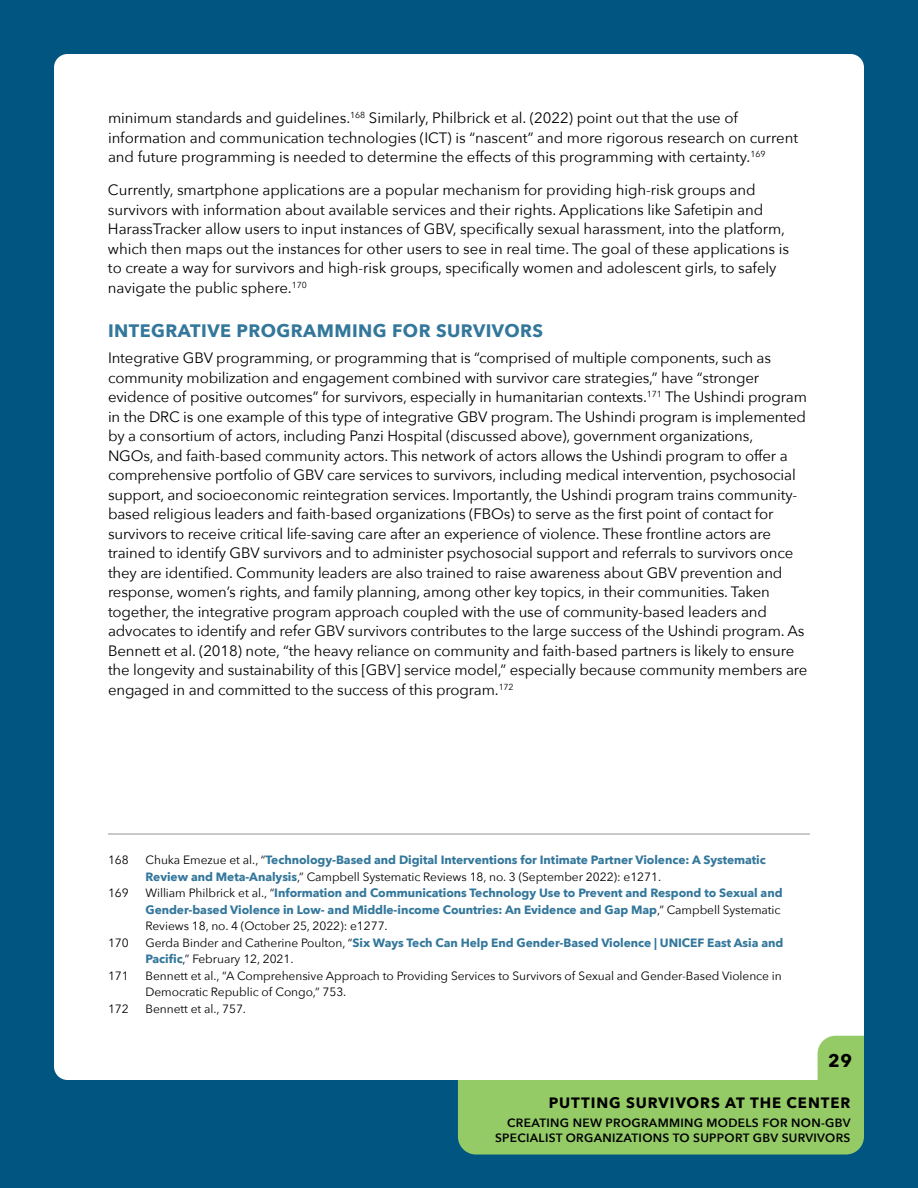
<style>
.page{position:relative;width:918px;height:1188px;background:#005581}
.page>*{position:absolute;margin:0;border:0;box-sizing:border-box;transform-origin:0 0}
.t1{font:700 18px "Avenir Next";letter-spacing:.025em;color:#33779b}
.t2{font:700 18px "Avenir Next";color:#000}
.t3{font:15px/19.5px "Avenir Next";letter-spacing:-.01em;color:#000}
.t4{font:700 15px "Avenir Next";letter-spacing:.06em;color:#000}
.t5{font:700 12px/16.5px "Avenir Next";letter-spacing:-.005em;color:#33779b}
.t6{font:12px/16.5px "Avenir Next";letter-spacing:-.005em;color:#000}
.t7{font:600 12px/15px "Avenir Next";letter-spacing:.025em;color:#000;text-align:right}
.s1{font-weight:400;color:#000}
</style>
<div class="page">
<div style="left:54px;top:54px;width:810px;height:1026px;background:#fff"></div>
<svg style="left:458px;top:1036px;width:406px;height:119px"></svg>
<hr style="left:108px;top:834px;width:702px;height:1px;background:#939598">
<p class="t3" style="left:108px;top:107px;width:692px">minimum standards and guidelines. <sup>168</sup> Similarly, Philbrick et al. (2022) point out that the use of information and communication technologies (ICT) is “nascent” and more rigorous research on current and future programming is needed to determine the effects of this programming with certainty. <sup>169</sup></p>
<p class="t3" style="left:108px;top:179px;width:683px">Currently, smartphone applications are a popular mechanism for providing high-risk groups and survivors with information about available services and their rights. Applications like Safetipin and HarassTracker allow users to input instances of GBV, specifically sexual harassment, into the platform, which then maps out the instances for other users to see in real time. The goal of these applications is to create a way for survivors and high-risk groups, specifically women and adolescent girls, to safely navigate the public sphere. <sup>170</sup></p>
<p class="t1" style="left:108px;top:315px;width:437px">INTEGRATIVE PROGRAMMING FOR SURVIVORS</p>
<p class="t3" style="left:108px;top:347px;width:701px">Integrative GBV programming, or programming that is “comprised of multiple components, such as community mobilization and engagement combined with survivor care strategies,” have “stronger evidence of positive outcomes” for survivors, especially in humanitarian contexts.<sup>171</sup> The Ushindi program in the DRC is one example of this type of integrative GBV program. The Ushindi program is implemented by a consortium of actors, including Panzi Hospital (discussed above), government organizations,<br>NGOs, and faith-based community actors. This network of actors allows the Ushindi program to offer a comprehensive portfolio of GBV care services to survivors, including medical intervention, psychosocial support, and socioeconomic reintegration services. Importantly, the Ushindi program trains community&shy;based religious leaders and faith-based organizations (FBOs) to serve as the first point of contact for survivors to receive critical life-saving care after an experience of violence. These frontline actors are trained to identify GBV survivors and to administer psychosocial support and referrals to survivors once they are identified. Community leaders are also trained to raise awareness about GBV prevention and response, women’s rights, and family planning, among other key topics, in their communities. Taken together, the integrative program approach coupled with the use of community-based leaders and advocates to identify and refer GBV survivors contributes to the large success of the Ushindi program. As Bennett et al. (2018) note, “the heavy reliance on community and faith-based partners is likely to ensure the longevity and sustainability of this [GBV] service model,” especially because community members are engaged in and committed to the success of this program. <sup>172</sup></p>
<p class="t6" style="left:108px;top:851px;width:22px">168</p>
<p class="t5" style="left:146px;top:851px;width:622px"><span class="s1">Chuka Emezue et al., “</span>Technology-Based and Digital Interventions for Intimate Partner Violence: A Systematic<br>Review and Meta-Analysis<span class="s1">,” Campbell Systematic Reviews 18, no. 3 (September 2022): e1271.</span></p>
<p class="t6" style="left:108px;top:884px;width:22px">169</p>
<p class="t5" style="left:146px;top:884px;width:639px"><span class="s1">William Philbrick et al., “</span>Information and Communications Technology Use to Prevent and Respond to Sexual and<br>Gender-based Violence in Low- and Middle-income Countries: An Evidence and Gap Map<span class="s1">,” Campbell Systematic<br>Reviews 18, no. 4 (October 25, 2022): e1277.</span></p>
<p class="t6" style="left:108px;top:934px;width:22px">170</p>
<p class="t5" style="left:146px;top:934px;width:639px"><span class="s1">Gerda Binder and Catherine Poulton, “</span>Six Ways Tech Can Help End Gender-Based Violence | UNICEF East Asia and<br>Pacific<span class="s1">,” February 12, 2021.</span></p>
<p class="t6" style="left:108px;top:967px;width:22px">171</p>
<p class="t6" style="left:146px;top:967px;width:638px">Bennett et al., “A Comprehensive Approach to Providing Services to Survivors of Sexual and Gender-Based Violence in<br>Democratic Republic of Congo,” 753.</p>
<p class="t6" style="left:108px;top:1000px;width:22px">172</p>
<p class="t6" style="left:146px;top:1000px;width:100px">Bennett et al., 757.</p>
<p class="t2" style="left:828px;top:1045px;width:25px">29</p>
<p class="t4" style="left:549px;top:1090px;width:303px">PUTTING SURVIVORS AT THE CENTER</p>
<p class="t7" style="left:495px;top:1115px;width:357px">CREATING NEW PROGRAMMING MODELS FOR NON-GBV<br>SPECIALIST ORGANIZATIONS TO SUPPORT GBV SURVIVORS</p>
</div>
